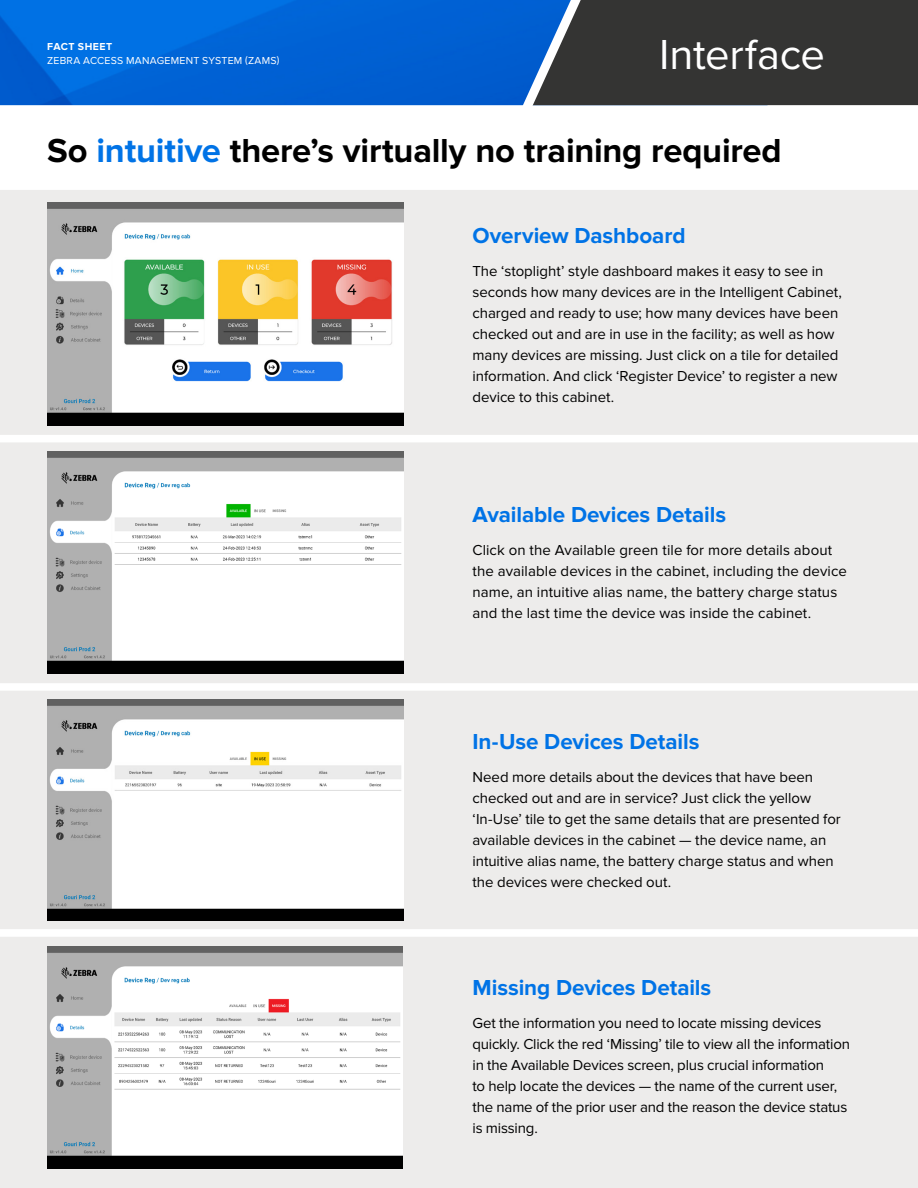
<style>
.page{position:relative;width:918px;height:1188px;background:#fff}
.page>*{position:absolute;margin:0;border:0;box-sizing:border-box;transform-origin:0 0}
.t1{font:43.5px "Proxima Nova";letter-spacing:-.005em;color:#fff}
.t2{font:700 34.5px "Proxima Nova";letter-spacing:-.01em;color:#000}
.t3{font:700 22.5px "Proxima Nova";color:#0073e6}
.t4{font:15px/21px "Proxima Nova";letter-spacing:-.005em;color:#000}
.t5{font:10.5px "Proxima Nova";letter-spacing:.025em;color:#fff}
.t6{font:700 10.5px "Proxima Nova";letter-spacing:.05em;color:#fff}
.s1{color:#0073e6}
</style>
<div class="page">
<div style="left:0;top:190px;width:918px;height:245px;background:#edeceb"></div>
<div style="left:0;top:442px;width:918px;height:241px;background:#edeceb"></div>
<div style="left:0;top:691px;width:918px;height:238px;background:#edeceb"></div>
<div style="left:0;top:937px;width:918px;height:251px;background:#edeceb"></div>
<img style="left:47px;top:451px;width:356px;height:223px">
<img style="left:47px;top:203px;width:356px;height:222px">
<img style="left:48px;top:700px;width:355px;height:221px">
<img style="left:48px;top:946px;width:355px;height:222px">
<img style="left:0;top:0;width:514px;height:105px">
<svg style="left:514px;top:0;width:404px;height:106px;background:#363d46"></svg>
<p class="t6" style="left:47px;top:40px;width:67px">FACT SHEET</p>
<p class="t5" style="left:47px;top:55px;width:234px">ZEBRA ACCESS MANAGEMENT SYSTEM (ZAMS)</p>
<h1 class="t1" style="left:659px;top:30px;width:167px">Interface</h1>
<h2 class="t2" style="left:47px;top:130px;width:736px">So <span class="s1">intuitive</span> there’s virtually no training required</h2>
<h3 class="t3" style="left:472px;top:222px;width:215px">Overview Dashboard</h3>
<p class="t4" style="left:472px;top:261px;width:371px">The ‘stoplight’ style dashboard makes it easy to see in seconds how many devices are in the Intelligent Cabinet, charged and ready to use; how many devices have been checked out and are in use in the facility; as well as how many devices are missing. Just click on a tile for detailed information. And click ‘Register Device’ to register a new device to this cabinet.</p>
<h3 class="t3" style="left:472px;top:502px;width:255px">Available Devices Details</h3>
<p class="t4" style="left:472px;top:540px;width:376px">Click on the Available green tile for more details about the available devices in the cabinet, including the device name, an intuitive alias name, the battery charge status and the last time the device was inside the cabinet.</p>
<h3 class="t3" style="left:472px;top:729px;width:229px">In-Use Devices Details</h3>
<p class="t4" style="left:472px;top:767px;width:370px">Need more details about the devices that have been checked out and are in service? Just click the yellow ‘In-Use’ tile to get the same details that are presented for available devices in the cabinet — the device name, an intuitive alias name, the battery charge status and when the devices were checked out.</p>
<h3 class="t3" style="left:472px;top:974px;width:240px">Missing Devices Details</h3>
<p class="t4" style="left:472px;top:1013px;width:379px">Get the information you need to locate missing devices quickly. Click the red ‘Missing’ tile to view all the information in the Available Devices screen, plus crucial information<br>to help locate the devices — the name of the current user, the name of the prior user and the reason the device status is missing.</p>
</div>
